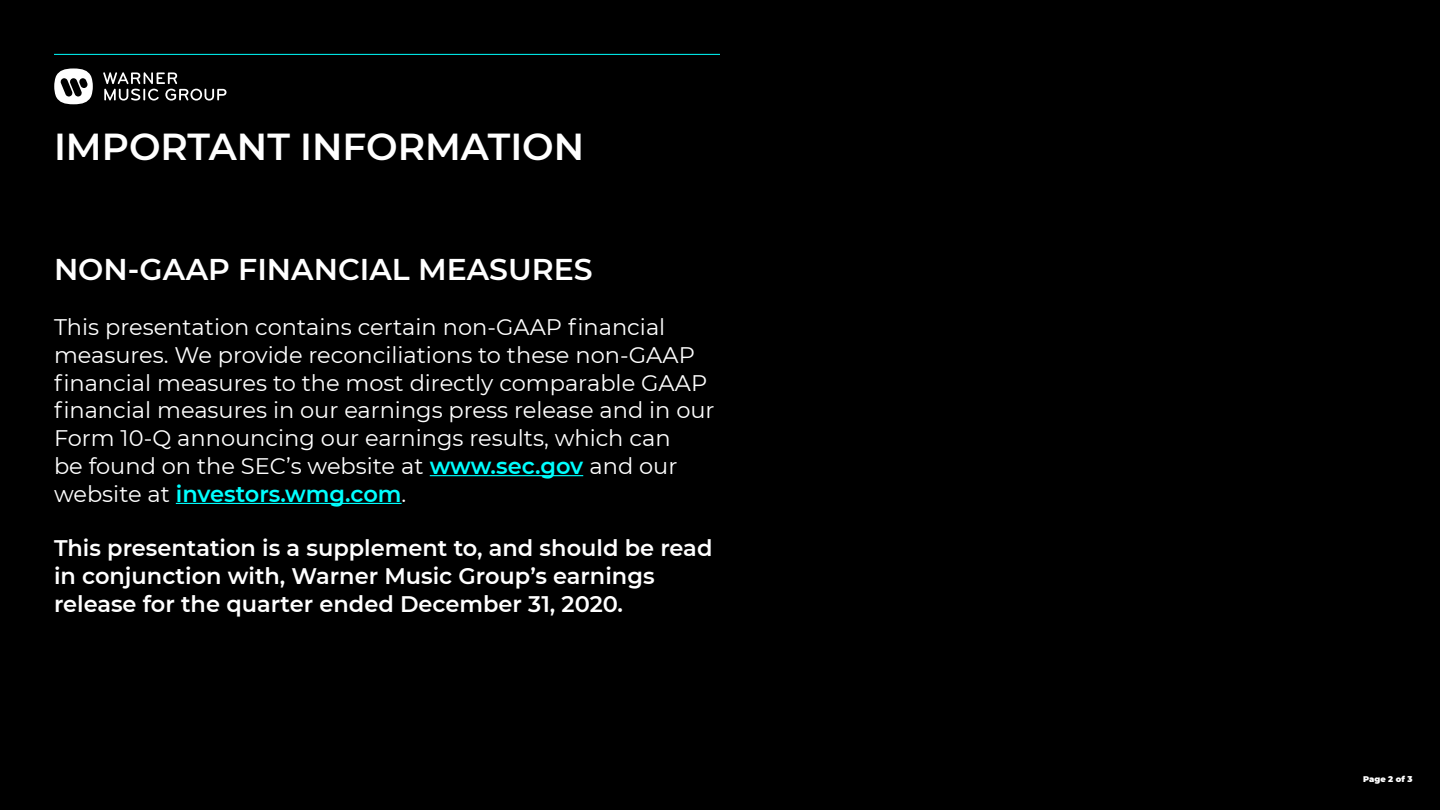
<style>
.page{position:relative;width:1440px;height:810px;background:#000}
.page>*{position:absolute;margin:0;border:0;box-sizing:border-box;transform-origin:0 0}
.t1{font:600 37.5px "Montserrat";color:#fff}
.t2{font:600 30px "Montserrat";color:#fff}
.t3{font:22.5px/27.8px "Montserrat";color:#fff}
.t4{font:600 22.5px/27.8px "Montserrat";color:#fff}
.t5{font:900 8.25px "Montserrat";color:#fff}
.s1{font-weight:600;color:#0ff}
</style>
<div class="page">
<hr style="left:54px;top:54px;width:666px;height:1px;background:#0ff">
<svg style="left:54px;top:68px;width:39px;height:36px"></svg>
<svg style="left:103px;top:72px;width:124px;height:29px"></svg>
<hr style="left:430px;top:475px;width:153px;height:1px;background:#0ff">
<hr style="left:176px;top:503px;width:226px;height:1px;background:#0ff">
<h1 class="t1" style="left:54px;top:120px;width:532px">IMPORTANT INFORMATION</h1>
<h2 class="t2" style="left:54px;top:249px;width:540px">NON-GAAP FINANCIAL MEASURES</h2>
<p class="t3" style="left:54px;top:313px;width:662px">This presentation contains certain non-GAAP financial measures. We provide reconciliations to these non-GAAP financial measures to the most directly comparable GAAP financial measures in our earnings press release and in our Form 10-Q announcing our earnings results, which can<br>be found on the SEC’s website at <span class="s1">www.sec.gov</span> and our website at <span class="s1">investors.wmg.com</span>.</p>
<p class="t4" style="left:54px;top:534px;width:660px">This presentation is a supplement to, and should be read in conjunction with, Warner Music Group’s earnings release for the quarter ended December 31, 2020.</p>
<p class="t5" style="left:1363px;top:773px;width:51px">Page 2 of 3</p>
</div>
